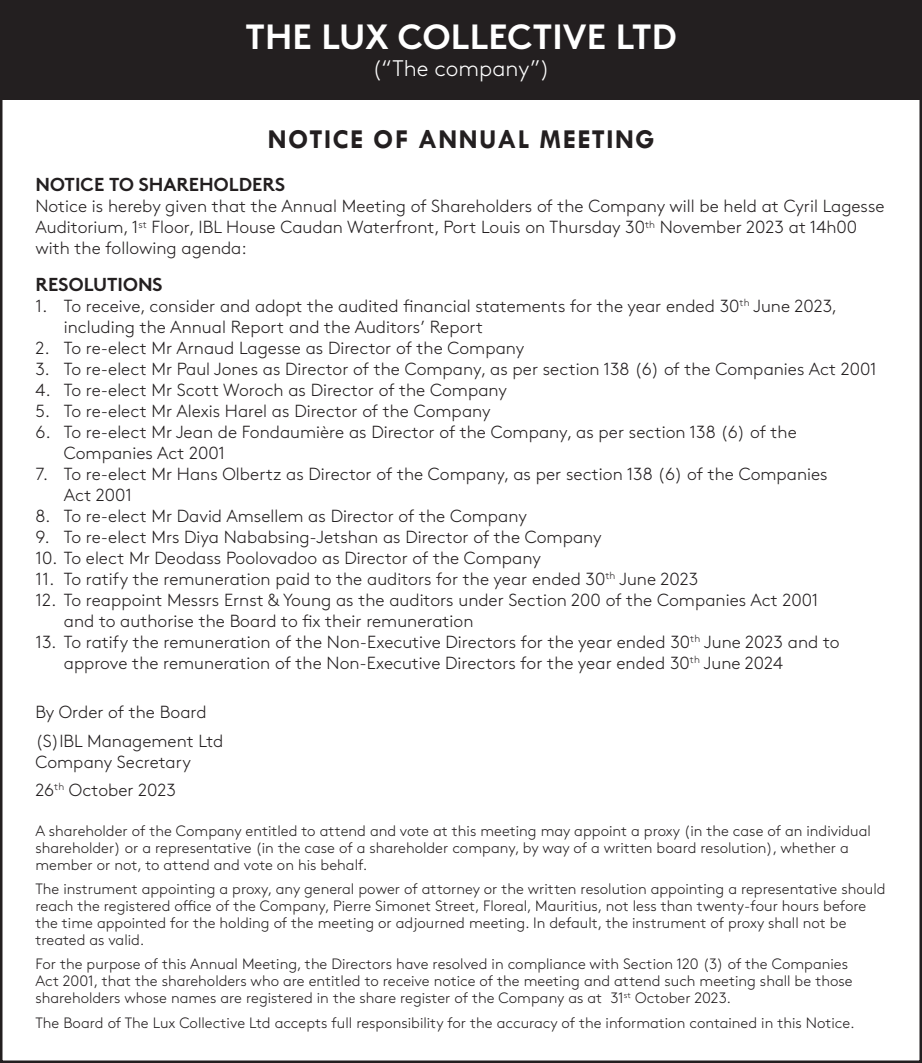
<style>
.page{position:relative;width:922px;height:1063px;background:#fff}
.page>*{position:absolute;margin:0;border:0;box-sizing:border-box;transform-origin:0 0}
.t1{font:700 35px "Brown";letter-spacing:.005em;color:#fff}
.t2{font:700 27.5px "Tw Cen";letter-spacing:.05em;color:#231f20}
.t3{font:300 22.5px "Brown";color:#fff}
.t4{font:700 18.75px "Brown";color:#231f20}
.t5{font:300 17.5px/21px "Brown";color:#231f20}
.t6{font:300 15px/17px "Brown";color:#231f20}
</style>
<div class="page">
<div style="left:0;top:0;width:921px;height:99px;background:#231f20"></div>
<p class="t1" style="left:245px;top:8px;width:433px">THE LUX COLLECTIVE LTD</p>
<p class="t3" style="left:372px;top:51px;width:179px">(“The company”)</p>
<p class="t2" style="left:268px;top:122px;width:388px">NOTICE OF ANNUAL MEETING</p>
<p class="t4" style="left:35px;top:170px;width:251px">NOTICE TO SHAREHOLDERS</p>
<p class="t5" style="left:35px;top:195px;width:850px">Notice is hereby given that the Annual Meeting of Shareholders of the Company will be held at Cyril Lagesse<br>Auditorium, 1<sup>st</sup> Floor, IBL House Caudan Waterfront, Port Louis on Thursday 30<sup>th</sup> November 2023 at 14h00 with the following agenda:</p>
<p class="t4" style="left:35px;top:269px;width:129px">RESOLUTIONS</p>
<p class="t5" style="left:64px;top:294px;width:774px;text-indent:-28px">1. To receive, consider and adopt the audited financial statements for the year ended 30<sup>th</sup> June 2023, including the Annual Report and the Auditors’ Report</p>
<p class="t5" style="left:35px;top:336px;width:490px">2. To re-elect Mr Arnaud Lagesse as Director of the Company</p>
<p class="t5" style="left:35px;top:357px;width:842px">3. To re-elect Mr Paul Jones as Director of the Company, as per section 138 (6) of the Companies Act 2001</p>
<p class="t5" style="left:35px;top:378px;width:473px">4. To re-elect Mr Scott Woroch as Director of the Company</p>
<p class="t5" style="left:35px;top:399px;width:456px">5. To re-elect Mr Alexis Harel as Director of the Company</p>
<p class="t5" style="left:64px;top:420px;width:734px;text-indent:-28px">6. To re-elect Mr Jean de Fondaumière as Director of the Company, as per section 138 (6) of the<br>Companies Act 2001</p>
<p class="t5" style="left:64px;top:462px;width:765px;text-indent:-28px">7. To re-elect Mr Hans Olbertz as Director of the Company, as per section 138 (6) of the Companies<br>Act 2001</p>
<p class="t5" style="left:35px;top:504px;width:493px">8. To re-elect Mr David Amsellem as Director of the Company</p>
<p class="t5" style="left:35px;top:525px;width:567px">9. To re-elect Mrs Diya Nababsing-Jetshan as Director of the Company</p>
<p class="t5" style="left:35px;top:546px;width:507px">10. To elect Mr Deodass Poolovadoo as Director of the Company</p>
<p class="t5" style="left:35px;top:567px;width:664px">11. To ratify the remuneration paid to the auditors for the year ended 30<sup>th</sup> June 2023</p>
<p class="t5" style="left:64px;top:588px;width:756px;text-indent:-28px">12. To reappoint Messrs Ernst &amp; Young as the auditors under Section 200 of the Companies Act 2001 and to authorise the Board to fix their remuneration</p>
<p class="t5" style="left:64px;top:630px;width:777px;text-indent:-28px">13. To ratify the remuneration of the Non-Executive Directors for the year ended 30<sup>th</sup> June 2023 and to approve the remuneration of the Non-Executive Directors for the year ended 30<sup>th</sup> June 2024</p>
<p class="t5" style="left:35px;top:701px;width:172px">By Order of the Board</p>
<p class="t5" style="left:35px;top:729px;width:189px">(S)IBL Management Ltd</p>
<p class="t5" style="left:35px;top:750px;width:157px">Company Secretary</p>
<p class="t5" style="left:35px;top:778px;width:142px">26<sup>th</sup> October 2023</p>
<p class="t6" style="left:35px;top:822px;width:836px">A shareholder of the Company entitled to attend and vote at this meeting may appoint a proxy (in the case of an individual shareholder) or a representative (in the case of a shareholder company, by way of a written board resolution), whether a member or not, to attend and vote on his behalf.</p>
<p class="t6" style="left:35px;top:880px;width:851px">The instrument appointing a proxy, any general power of attorney or the written resolution appointing a representative should reach the registered office of the Company, Pierre Simonet Street, Floreal, Mauritius, not less than twenty-four hours before the time appointed for the holding of the meeting or adjourned meeting. In default, the instrument of proxy shall not be treated as valid.</p>
<p class="t6" style="left:35px;top:955px;width:818px">For the purpose of this Annual Meeting, the Directors have resolved in compliance with Section 120 (3) of the Companies<br>Act 2001, that the shareholders who are entitled to receive notice of the meeting and attend such meeting shall be those shareholders whose names are registered in the share register of the Company as at 31<sup>st</sup> October 2023.</p>
<p class="t6" style="left:35px;top:1013px;width:820px">The Board of The Lux Collective Ltd accepts full responsibility for the accuracy of the information contained in this Notice.</p>
</div>
